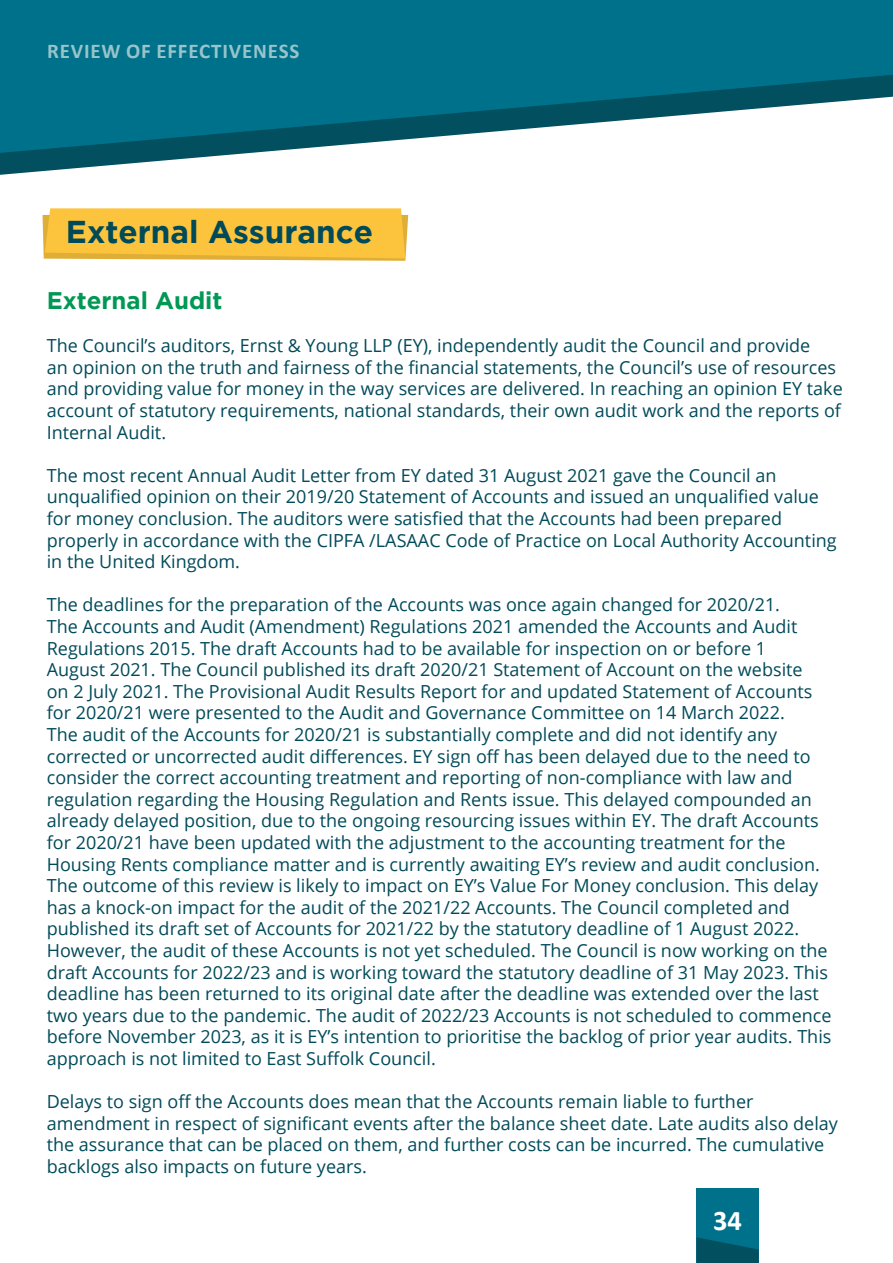
<style>
.page{position:relative;width:893px;height:1263px;background:#fff}
.page>*{position:absolute;margin:0;border:0;box-sizing:border-box;transform-origin:0 0}
.t1{font:700 31.5px "Gotham";color:#004a59}
.t2{font:700 28.5px "Calibri";color:#fff}
.t3{font:700 24px "Gotham";color:#009854}
.t4{font:700 21px "Calibri";letter-spacing:.04em;color:#98c4cb}
.t5{font:18px/21.6px "Open Sans";color:#004a59}
</style>
<div class="page">
<div style="left:697px;top:1188px;width:62px;height:75px;background:#00718a"></div>
<svg style="left:697px;top:1237px;width:62px;height:26px"></svg>
<svg style="left:0;top:158px;width:192px;height:17px"></svg>
<svg style="left:0;top:0;width:893px;height:158px;fill:#00718a"></svg>
<svg style="left:43px;top:208px;width:365px;height:53px"></svg>
<p class="t4" style="left:47px;top:36px;width:254px">REVIEW OF EFFECTIVENESS</p>
<h1 class="t1" style="left:66px;top:213px;width:309px">External Assurance</h1>
<h3 class="t3" style="left:47px;top:287px;width:177px">External Audit</h3>
<p class="t5" style="left:47px;top:334px;width:797px">The Council’s auditors, Ernst &amp; Young LLP (EY), independently audit the Council and provide<br>an opinion on the truth and fairness of the financial statements, the Council’s use of resources and providing value for money in the way services are delivered. In reaching an opinion EY take account of statutory requirements, national standards, their own audit work and the reports of Internal Audit.</p>
<p class="t5" style="left:47px;top:464px;width:791px">The most recent Annual Audit Letter from EY dated 31 August 2021 gave the Council an unqualified opinion on their 2019/20 Statement of Accounts and issued an unqualified value for money conclusion. The auditors were satisfied that the Accounts had been prepared properly in accordance with the CIPFA /LASAAC Code of Practice on Local Authority Accounting in the United Kingdom.</p>
<p class="t5" style="left:47px;top:593px;width:786px">The deadlines for the preparation of the Accounts was once again changed for 2020/21.<br>The Accounts and Audit (Amendment) Regulations 2021 amended the Accounts and Audit Regulations 2015. The draft Accounts had to be available for inspection on or before 1<br>August 2021. The Council published its draft 2020/21 Statement of Account on the website<br>on 2 July 2021. The Provisional Audit Results Report for and updated Statement of Accounts for 2020/21 were presented to the Audit and Governance Committee on 14 March 2022.<br>The audit of the Accounts for 2020/21 is substantially complete and did not identify any corrected or uncorrected audit differences. EY sign off has been delayed due to the need to consider the correct accounting treatment and reporting of non-compliance with law and regulation regarding the Housing Regulation and Rents issue. This delayed compounded an already delayed position, due to the ongoing resourcing issues within EY. The draft Accounts for 2020/21 have been updated with the adjustment to the accounting treatment for the Housing Rents compliance matter and is currently awaiting EY’s review and audit conclusion.<br>The outcome of this review is likely to impact on EY’s Value For Money conclusion. This delay has a knock-on impact for the audit of the 2021/22 Accounts. The Council completed and published its draft set of Accounts for 2021/22 by the statutory deadline of 1 August 2022.<br>However, the audit of these Accounts is not yet scheduled. The Council is now working on the draft Accounts for 2022/23 and is working toward the statutory deadline of 31 May 2023. This deadline has been returned to its original date after the deadline was extended over the last two years due to the pandemic. The audit of 2022/23 Accounts is not scheduled to commence before November 2023, as it is EY’s intention to prioritise the backlog of prior year audits. This approach is not limited to East Suffolk Council.</p>
<p class="t5" style="left:47px;top:1090px;width:793px">Delays to sign off the Accounts does mean that the Accounts remain liable to further amendment in respect of significant events after the balance sheet date. Late audits also delay the assurance that can be placed on them, and further costs can be incurred. The cumulative backlogs also impacts on future years.</p>
<h2 class="t2" style="left:713px;top:1200px;width:30px">34</h2>
</div>
